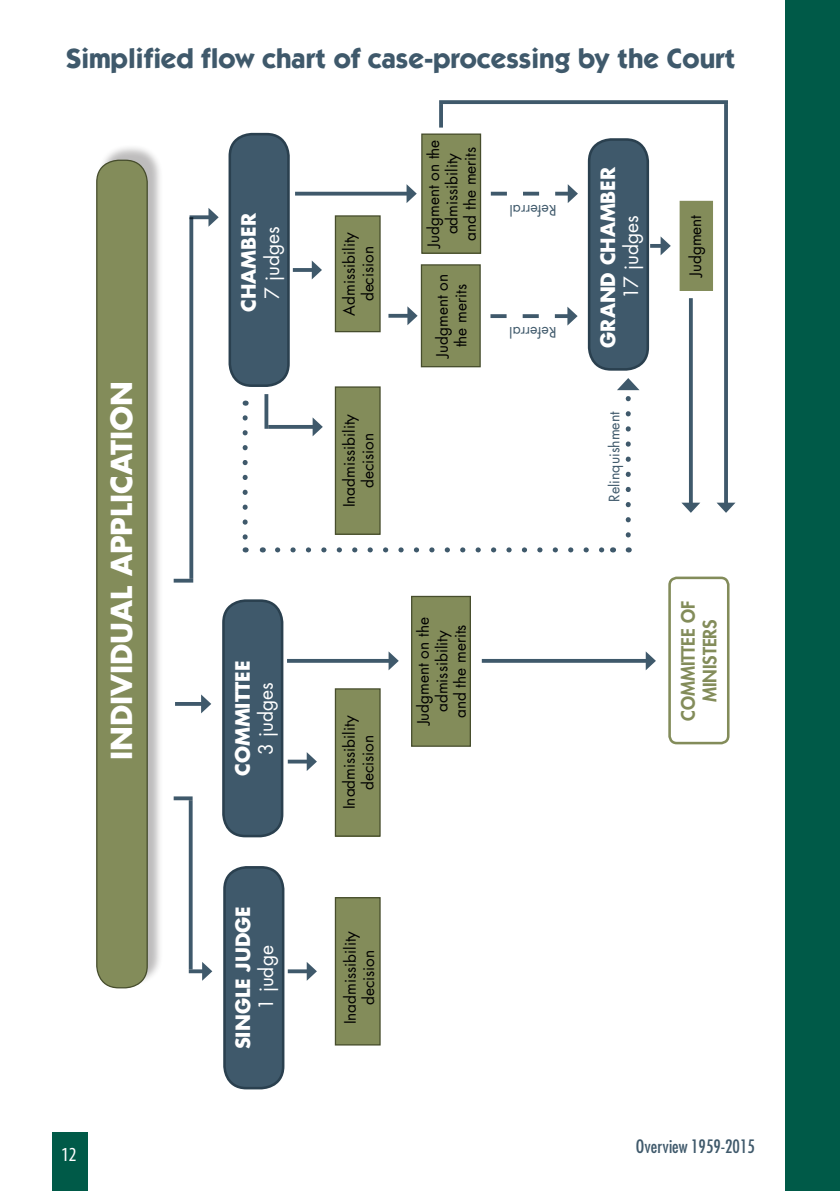
<style>
.page{position:relative;width:840px;height:1191px;background:#fff}
.page>*{position:absolute;margin:0;border:0;box-sizing:border-box;transform-origin:0 0}
.t1{font:700 28.2px "Futura Std";color:#fff}
.EN-TITRE{font:700 28px "ITC Kabel Std";color:#3f596b}
.t2{font:condensed 20px "Myriad Pro";color:#fff}
.t3{font:700 19.2px/23px "Futura Std";color:#fff;text-align:center}
.t4{font:800 18px/21.6px "Futura Std";color:#838c5a;text-align:center}
.t5{font:condensed 18px "Futura Std";color:#3f596b}
.t6{font:15.4px/18.4px "Futura Std";color:#000;text-align:center}
.t7{font:14px "Futura Std";color:#3f596b}
.s1{font-weight:400}
</style>
<div class="page">
<div style="left:52px;top:1131px;width:36px;height:60px;background:#005a48"></div>
<div style="left:784px;top:0;width:55px;height:1191px;background:#005a48"></div>
<div style="left:224px;top:867px;width:59px;height:221px;background:#3f596b;border-radius:22px"></div>
<div style="left:223px;top:866px;width:61px;height:223px;border:3px solid #2a404f;border-radius:22px"></div>
<div style="left:679px;top:200px;width:34px;height:91px;background:#838c5a"></div>
<div style="left:223px;top:600px;width:59px;height:236px;background:#3f596b;border-radius:22px"></div>
<div style="left:222px;top:599px;width:61px;height:238px;border:3px solid #2a404f;border-radius:22px"></div>
<div style="left:230px;top:134px;width:58px;height:252px;background:#3f596b;border-radius:22px"></div>
<div style="left:228px;top:133px;width:61px;height:254px;border:3px solid #2a404f;border-radius:22px"></div>
<svg style="left:334px;top:897px;width:47px;height:149px;background:#828a5b"></svg>
<svg style="left:334px;top:215px;width:47px;height:118px;background:#828b5b"></svg>
<div style="left:668px;top:576px;width:61px;height:168px;border:3px solid #838c5a;border-radius:7px"></div>
<svg style="left:175px;top:702px;width:26px;height:4px"></svg>
<svg style="left:201px;top:694px;width:10px;height:19px"></svg>
<svg style="left:295px;top:192px;width:111px;height:4px"></svg>
<svg style="left:406px;top:133px;width:75px;height:121px"></svg>
<svg style="left:293px;top:268px;width:18px;height:4px"></svg>
<svg style="left:311px;top:260px;width:11px;height:19px"></svg>
<svg style="left:388px;top:314px;width:19px;height:4px"></svg>
<svg style="left:407px;top:264px;width:74px;height:104px"></svg>
<svg style="left:649px;top:244px;width:11px;height:4px"></svg>
<svg style="left:660px;top:236px;width:10px;height:19px"></svg>
<svg style="left:287px;top:969px;width:19px;height:4px"></svg>
<svg style="left:306px;top:962px;width:11px;height:18px"></svg>
<svg style="left:189px;top:969px;width:13px;height:4px"></svg>
<svg style="left:202px;top:962px;width:10px;height:18px"></svg>
<svg style="left:268px;top:425px;width:44px;height:4px"></svg>
<svg style="left:312px;top:417px;width:10px;height:19px"></svg>
<svg style="left:264px;top:394px;width:4px;height:35px"></svg>
<svg style="left:689px;top:298px;width:3px;height:204px"></svg>
<svg style="left:681px;top:502px;width:19px;height:11px"></svg>
<svg style="left:724px;top:104px;width:3px;height:398px"></svg>
<svg style="left:716px;top:502px;width:19px;height:11px"></svg>
<svg style="left:173px;top:796px;width:19px;height:4px"></svg>
<svg style="left:411px;top:595px;width:60px;height:152px;background:#808958"></svg>
<svg style="left:334px;top:688px;width:47px;height:149px;background:#818a5b"></svg>
<svg style="left:287px;top:759px;width:19px;height:4px"></svg>
<svg style="left:306px;top:752px;width:11px;height:19px"></svg>
<svg style="left:287px;top:659px;width:101px;height:4px"></svg>
<svg style="left:388px;top:651px;width:10px;height:19px"></svg>
<svg style="left:481px;top:659px;width:164px;height:4px"></svg>
<svg style="left:645px;top:651px;width:10px;height:19px"></svg>
<div style="left:588px;top:139px;width:59px;height:230px;background:#3f596b;border-radius:22px"></div>
<div style="left:587px;top:138px;width:61px;height:233px;border:3px solid #2a404f;border-radius:22px"></div>
<svg style="left:334px;top:386px;width:47px;height:149px;background:#828a5b"></svg>
<svg style="left:277px;top:547px;width:327px;height:5px"></svg>
<svg style="left:242px;top:418px;width:5px;height:134px"></svg>
<div style="left:98px;top:144px;width:65px;height:842px;background:#231f20;opacity:.3"></div>
<div style="left:97px;top:160px;width:50px;height:827px;background:#838c5a;border-radius:22px"></div>
<div style="left:96px;top:160px;width:52px;height:828px;border:1px solid #464d2c;border-radius:22px"></div>
<svg style="left:490px;top:307px;width:87px;height:18px"></svg>
<svg style="left:490px;top:184px;width:87px;height:19px"></svg>
<svg style="left:617px;top:378px;width:22px;height:157px"></svg>
<hr style="left:189px;top:800px;width:3px;height:169px;background:#3f596b">
<svg style="left:189px;top:215px;width:19px;height:4px"></svg>
<svg style="left:208px;top:208px;width:10px;height:19px"></svg>
<hr style="left:173px;top:579px;width:20px;height:3px;background:#3f596b">
<svg style="left:189px;top:217px;width:4px;height:362px"></svg>
<hr style="left:439px;top:104px;width:3px;height:24px;background:#3f596b">
<svg style="left:439px;top:100px;width:288px;height:4px"></svg>
<p class="EN-TITRE" style="left:66px;top:41px;width:671px">Simplified flow chart of case-processing by the Court</p>
<p class="t1" style="left:103px;top:760px;width:380px;rotate:-90deg">INDIVIDUAL APPLICATION</p>
<p class="t2" style="left:61px;top:1142px;width:17px">12</p>
<p class="t3" style="left:237px;top:312px;width:100px;rotate:-90deg">CHAMBER<br><span class="s1">7 judges</span></p>
<p class="t3" style="left:231px;top:776px;width:117px;rotate:-90deg">COMMITTEE<br><span class="s1">3 judges</span></p>
<p class="t3" style="left:231px;top:1049px;width:145px;rotate:-90deg">SINGLE JUDGE<br><span class="s1">1 judge</span></p>
<p class="t6" style="left:340px;top:315px;width:85px;rotate:-90deg">Admissibility decision</p>
<p class="t6" style="left:340px;top:507px;width:95px;rotate:-90deg">Inadmissibility decision</p>
<p class="t6" style="left:424px;top:248px;width:109px;rotate:-90deg">Judgment on the admissibility and the merits</p>
<p class="t6" style="left:433px;top:357px;width:85px;rotate:-90deg">Judgment on the merits</p>
<p class="t7" style="left:556px;top:219px;width:48px;rotate:-180deg">Referral</p>
<p class="t7" style="left:556px;top:341px;width:48px;rotate:-180deg">Referral</p>
<p class="t6" style="left:340px;top:809px;width:95px;rotate:-90deg">Inadmissibility decision</p>
<p class="t6" style="left:414px;top:725px;width:109px;rotate:-90deg">Judgment on the admissibility and the merits</p>
<p class="t3" style="left:596px;top:348px;width:182px;rotate:-90deg">GRAND CHAMBER<br><span class="s1">17 judges</span></p>
<p class="t7" style="left:605px;top:502px;width:92px;rotate:-90deg">Relinquishment</p>
<p class="t6" style="left:686px;top:277px;width:64px;rotate:-90deg">Judgment</p>
<p class="t4" style="left:677px;top:721px;width:122px;rotate:-90deg">COMMITTEE OF<br>MINISTERS</p>
<p class="t6" style="left:341px;top:1024px;width:95px;rotate:-90deg">Inadmissibility decision</p>
<p class="t5" style="left:635px;top:1135px;width:120px">Overview 1959-2015</p>
</div>
